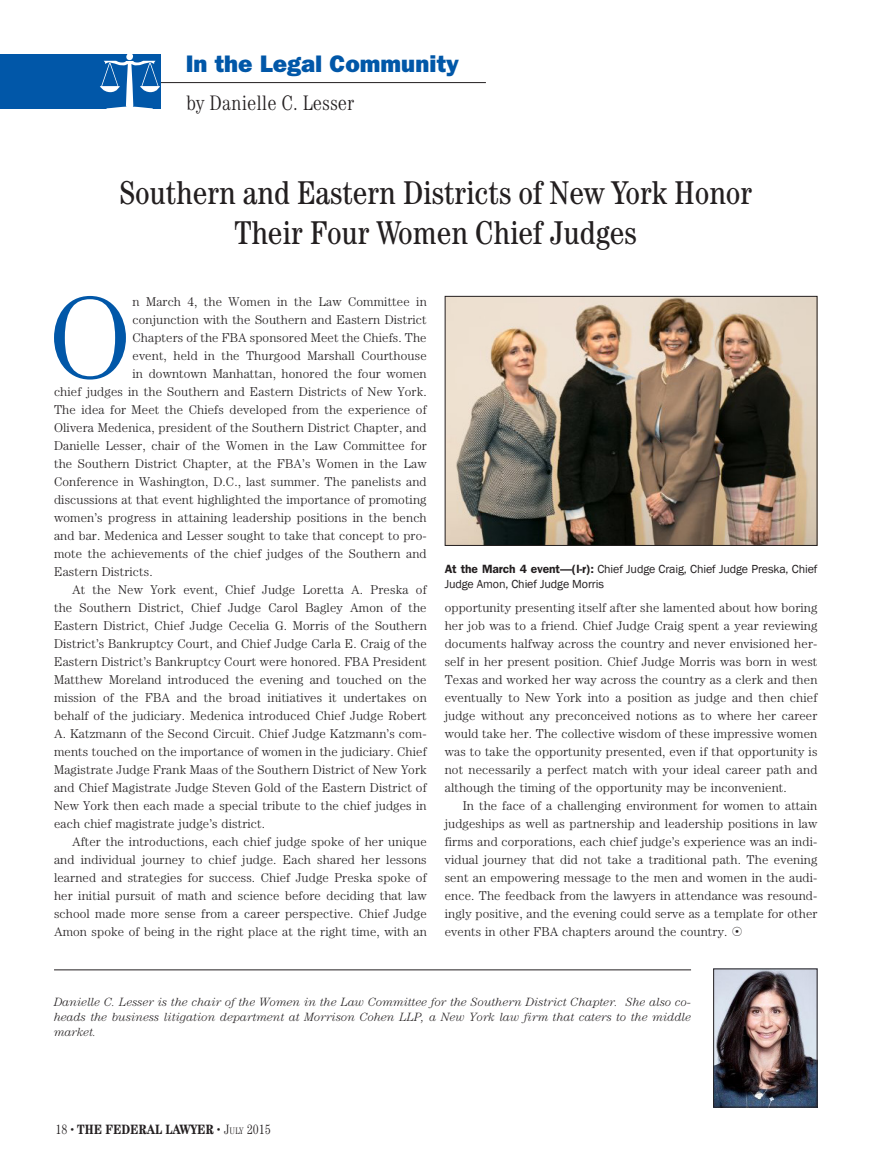
<style>
.page{position:relative;width:885px;height:1175px;background:#fff}
.page>*{position:absolute;margin:0;border:0;box-sizing:border-box;transform-origin:0 0}
.t1{font:300 117.45px "Century";color:#0157a8}
.t2{font:condensed 33px "Century";color:#231f20}
.t3{font:800 24px "Franklin Gothic";color:#0157a8}
.t4{font:300 condensed 21px "Century";color:#231f20}
.t5{font:700 condensed 13.5px "Century";color:#231f20}
.t6{font:300 12.75px/18px "Century";letter-spacing:.01em;color:#231f20;text-align:justify}
.Author_Bio{font:italic 300 12px/15px "Century";color:#231f20;text-align:justify}
.Body_Text_First_Inde{font:12px/15px "Franklin Gothic";letter-spacing:-.01em;color:#231f20}
.s1{font-weight:600}
.s2{font-weight:300}
.s3{font-weight:300;font-size:7.5px}
.s4{font-weight:300;font-size:9.45px}
</style>
<div class="page">
<img style="left:715px;top:970px;width:100px;height:135px">
<div style="left:713px;top:968px;width:104px;height:139px;border:1px solid #231f20"></div>
<hr style="left:54px;top:969px;width:636px;height:1px;background:#231f20">
<hr style="left:80px;top:82px;width:405px;height:1px;background:#231f20">
<div style="left:0;top:54px;width:160px;height:54px;background:#0157a8"></div>
<svg style="left:100px;top:54px;width:60px;height:55px"></svg>
<img style="left:446px;top:298px;width:369px;height:246px">
<div style="left:444px;top:296px;width:373px;height:250px;border:1px solid #231f20"></div>
<p class="t3" style="left:186px;top:50px;width:275px">In the Legal Community</p>
<p class="t4" style="left:186px;top:91px;width:169px">by Danielle C. Lesser</p>
<p class="t2" style="left:119px;top:174px;width:634px">Southern and Eastern Districts of New York Honor</p>
<p class="t2" style="left:235px;top:213px;width:403px">Their Four Women Chief Judges</p>
<p class="t1" style="left:49px;top:270px;width:84px">O</p>
<p class="t6" style="left:132px;top:292px;width:295px">n March 4, the Women in the Law Committee in</p>
<p class="t6" style="left:132px;top:310px;width:295px">conjunction with the Southern and Eastern District</p>
<p class="t6" style="left:132px;top:328px;width:295px">Chapters of the FBA sponsored Meet the Chiefs. The</p>
<p class="t6" style="left:132px;top:346px;width:295px">event, held in the Thurgood Marshall Courthouse</p>
<p class="t6" style="left:132px;top:364px;width:295px">in downtown Manhattan, honored the four women</p>
<p class="t6" style="left:54px;top:382px;width:374px">chief judges in the Southern and Eastern Districts of New York.</p>
<p class="t6" style="left:54px;top:400px;width:374px">The idea for Meet the Chiefs developed from the experience of</p>
<p class="t6" style="left:54px;top:418px;width:374px">Olivera Medenica, president of the Southern District Chapter, and</p>
<p class="t6" style="left:54px;top:436px;width:374px">Danielle Lesser, chair of the Women in the Law Committee for</p>
<p class="t6" style="left:54px;top:454px;width:374px">the Southern District Chapter, at the FBA’s Women in the Law</p>
<p class="t6" style="left:54px;top:472px;width:374px">Conference in Washington, D.C., last summer. The panelists and</p>
<p class="t6" style="left:54px;top:490px;width:374px">discussions at that event highlighted the importance of promoting</p>
<p class="t6" style="left:54px;top:508px;width:374px">women’s progress in attaining leadership positions in the bench</p>
<p class="t6" style="left:54px;top:526px;width:374px">and bar. Medenica and Lesser sought to take that concept to pro-</p>
<p class="t6" style="left:54px;top:544px;width:374px">mote the achievements of the chief judges of the Southern and</p>
<p class="t6" style="left:54px;top:562px;width:100px">Eastern Districts.</p>
<p class="t6" style="left:54px;top:580px;width:374px;text-indent:18px">At the New York event, Chief Judge Loretta A. Preska of the Southern District, Chief Judge Carol Bagley Amon of the Eastern District, Chief Judge Cecelia G. Morris of the Southern District’s Bankruptcy Court, and Chief Judge Carla E. Craig of the Eastern District’s Bankruptcy Court were honored. FBA President Matthew Moreland introduced the evening and touched on the mission of the FBA and the broad initiatives it undertakes on behalf of the judiciary. Medenica introduced Chief Judge Robert A. Katzmann of the Second Circuit. Chief Judge Katzmann’s com&shy;ments touched on the importance of women in the judiciary. Chief Magistrate Judge Frank Maas of the Southern District of New York and Chief Magistrate Judge Steven Gold of the Eastern District of New York then each made a special tribute to the chief judges in each chief magistrate judge’s district.</p>
<p class="t6" style="left:54px;top:832px;width:374px;text-indent:18px">After the introductions, each chief judge spoke of her unique and individual journey to chief judge. Each shared her lessons learned and strategies for success. Chief Judge Preska spoke of her initial pursuit of math and science before deciding that law school made more sense from a career perspective. Chief Judge Amon spoke of being in the right place at the right time, with an</p>
<p class="Body_Text_First_Inde" style="left:444px;top:561px;width:374px"><span class="s1">At the March 4 event—(l-r):</span> Chief Judge Craig, Chief Judge Preska, Chief<br>Judge Amon, Chief Judge Morris</p>
<p class="t6" style="left:444px;top:598px;width:374px">opportunity presenting itself after she lamented about how boring her job was to a friend. Chief Judge Craig spent a year reviewing documents halfway across the country and never envisioned her&shy;self in her present position. Chief Judge Morris was born in west Texas and worked her way across the country as a clerk and then eventually to New York into a position as judge and then chief judge without any preconceived notions as to where her career would take her. The collective wisdom of these impressive women was to take the opportunity presented, even if that opportunity is not necessarily a perfect match with your ideal career path and although the timing of the opportunity may be inconvenient.</p>
<p class="t6" style="left:444px;top:796px;width:374px;text-indent:18px">In the face of a challenging environment for women to attain judgeships as well as partnership and leadership positions in law firms and corporations, each chief judge’s experience was an indi&shy;vidual journey that did not take a traditional path. The evening sent an empowering message to the men and women in the audi&shy;ence. The feedback from the lawyers in attendance was resound&shy;ingly positive, and the evening could serve as a template for other events in other FBA chapters around the country.</p>
<p class="Author_Bio" style="left:54px;top:994px;width:638px">Danielle C. Lesser is the chair of the Women in the Law Committee for the Southern District Chapter. She also co&shy;heads the business litigation department at Morrison Cohen LLP, a New York law firm that caters to the middle market.</p>
<p class="t5" style="left:56px;top:1120px;width:217px"><span class="s2">18</span> <span class="s3">•</span> THE FEDERAL LAWYER <span class="s3">•</span> <span class="s2">J</span><span class="s4">uly</span> <span class="s2">2015</span></p>
</div>
